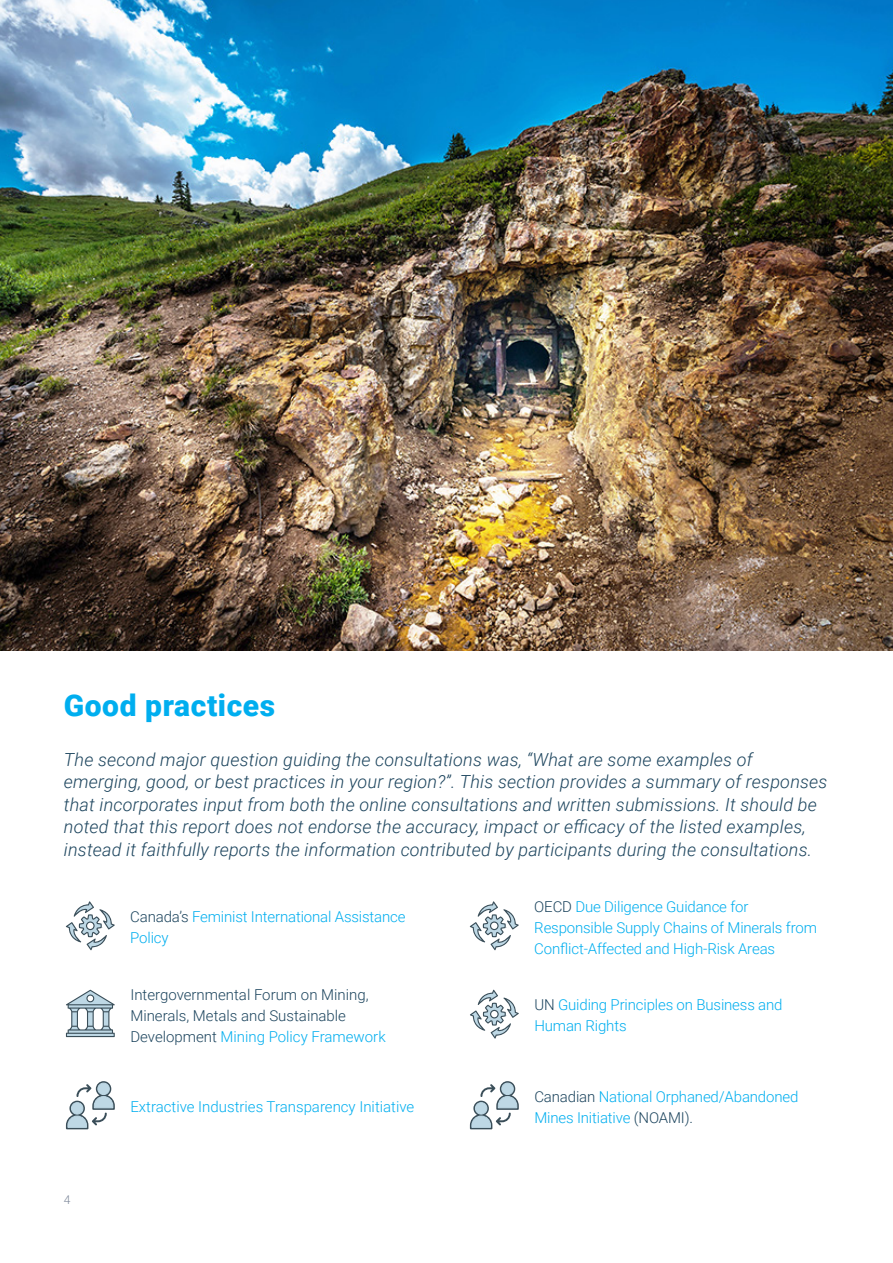
<style>
.page{position:relative;width:893px;height:1263px;background:#fff}
.page>*{position:absolute;margin:0;border:0;box-sizing:border-box;transform-origin:0 0}
.t1{font:900 30px "Roboto";letter-spacing:.02em;color:#00aeef}
.t2{font:italic 300 18px/22.5px "Roboto";letter-spacing:.01em;color:#1d455e}
.t3{font:300 15px/21px "Roboto";letter-spacing:-.01em;color:#00aeef}
.t4{font:300 15px/21px "Roboto";color:#1d455e}
.t5{font:300 12px "Roboto";color:#7e889a}
.s1{color:#1d455e}
.s2{color:#00aeef}
</style>
<div class="page">
<svg style="left:66px;top:901px;width:49px;height:49px"></svg>
<svg style="left:66px;top:990px;width:49px;height:47px"></svg>
<svg style="left:66px;top:1081px;width:49px;height:48px"></svg>
<svg style="left:470px;top:901px;width:49px;height:49px"></svg>
<svg style="left:470px;top:990px;width:49px;height:48px"></svg>
<svg style="left:470px;top:1081px;width:49px;height:48px"></svg>
<img style="left:0;top:0;width:893px;height:650px">
<p class="t1" style="left:64px;top:684px;width:213px">Good practices</p>
<p class="t2" style="left:64px;top:747px;width:765px">The second major question guiding the consultations was, “What are some examples of emerging, good, or best practices in your region?”. This section provides a summary of responses that incorporates input from both the online consultations and written submissions. It should be noted that this report does not endorse the accuracy, impact or efficacy of the listed examples, instead it faithfully reports the information contributed by participants during the consultations.</p>
<p class="t5" style="left:64px;top:1191px;width:8px">4</p>
<p class="t3" style="left:130px;top:906px;width:277px"><span class="s1">Canada’s</span> Feminist International Assistance<br>Policy</p>
<p class="t4" style="left:130px;top:983px;width:257px">Intergovernmental Forum on Mining,<br>Minerals, Metals and Sustainable<br>Development <span class="s2">Mining Policy Framework</span></p>
<p class="t3" style="left:130px;top:1096px;width:285px">Extractive Industries Transparency Initiative</p>
<p class="t3" style="left:534px;top:895px;width:284px"><span class="s1">OECD</span> Due Diligence Guidance for<br>Responsible Supply Chains of Minerals from<br>Conflict-Affected and High-Risk Areas</p>
<p class="t3" style="left:534px;top:994px;width:250px"><span class="s1">UN</span> Guiding Principles on Business and<br>Human Rights</p>
<p class="t3" style="left:534px;top:1085px;width:266px"><span class="s1">Canadian</span> National Orphaned/Abandoned<br>Mines Initiative <span class="s1">(NOAMI).</span></p>
</div>
